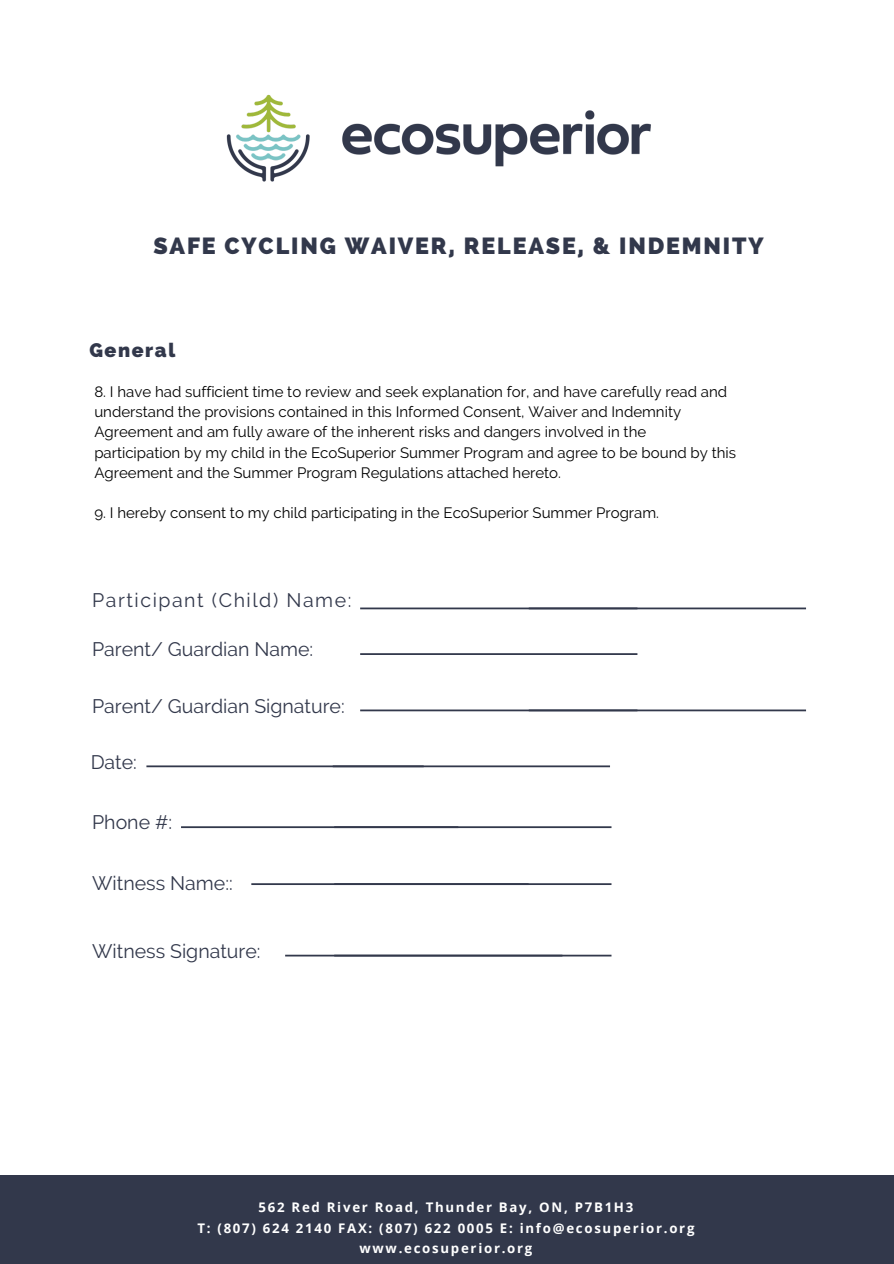
<style>
.page{position:relative;width:894px;height:1264px;background:#fff}
.page>*{position:absolute;margin:0;border:0;box-sizing:border-box;transform-origin:0 0}
.t1{font:800 23.25px "Raleway";letter-spacing:.08em;color:#32384b}
.t2{font:19.5px "Raleway";color:#32384b}
.t3{font:19.5px "Raleway";letter-spacing:.08em;color:#32384b}
.t4{font:800 19.5px "Raleway";letter-spacing:.08em;color:#32384b}
.t5{font:15px/20.2px "Raleway";color:#000}
.t6{font:700 13.2px/20.2px "Open Sans";letter-spacing:.13em;color:#fff;text-align:center}
</style>
<div class="page">
<div style="left:0;top:1175px;width:893px;height:88px;background:#32384b"></div>
<img style="left:226px;top:94px;width:425px;height:88px">
<svg style="left:360px;top:607px;width:445px;height:2px"></svg>
<svg style="left:360px;top:709px;width:445px;height:2px"></svg>
<svg style="left:146px;top:765px;width:464px;height:2px"></svg>
<svg style="left:360px;top:653px;width:277px;height:2px"></svg>
<svg style="left:181px;top:826px;width:430px;height:2px"></svg>
<svg style="left:251px;top:883px;width:360px;height:2px"></svg>
<svg style="left:285px;top:954px;width:326px;height:2px"></svg>
<h1 class="t1" style="left:153px;top:232px;width:611px">SAFE CYCLING WAIVER, RELEASE, &amp; INDEMNITY</h1>
<h2 class="t4" style="left:89px;top:339px;width:87px">General</h2>
<p class="t5" style="left:94px;top:381px;width:643px">8. I have had sufficient time to review and seek explanation for, and have carefully read and understand the provisions contained in this Informed Consent, Waiver and Indemnity Agreement and am fully aware of the inherent risks and dangers involved in the<br>participation by my child in the EcoSuperior Summer Program and agree to be bound by this Agreement and the Summer Program Regulations attached hereto.</p>
<p class="t5" style="left:94px;top:503px;width:566px">9. I hereby consent to my child participating in the EcoSuperior Summer Program.</p>
<h2 class="t3" style="left:92px;top:589px;width:261px">Participant (Child) Name:</h2>
<h2 class="t2" style="left:92px;top:638px;width:222px">Parent/ Guardian Name:</h2>
<h2 class="t2" style="left:92px;top:694px;width:254px">Parent/ Guardian Signature:</h2>
<h2 class="t2" style="left:91px;top:750px;width:48px">Date:</h2>
<h2 class="t2" style="left:92px;top:811px;width:81px">Phone #:</h2>
<h2 class="t2" style="left:92px;top:871px;width:142px">Witness Name::</h2>
<h2 class="t2" style="left:92px;top:939px;width:170px">Witness Signature:</h2>
<p class="t6" style="left:197px;top:1197px;width:498px">562 Red River Road, Thunder Bay, ON, P7B1H3<br>T: (807) 624 2140 FAX: (807) 622 0005 E: info@ecosuperior.org www.ecosuperior.org</p>
</div>
